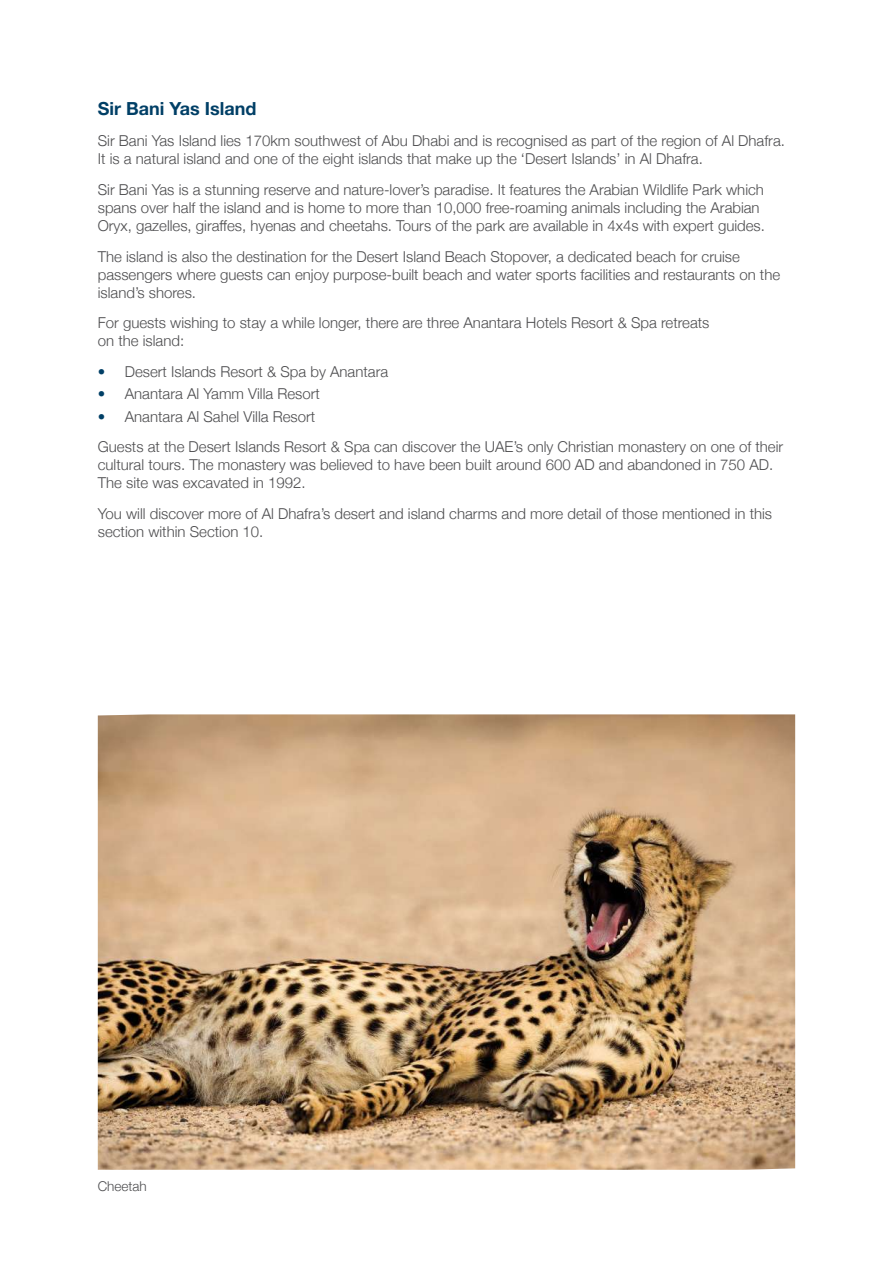
<style>
.page{position:relative;width:893px;height:1263px;background:#fff}
.page>*{position:absolute;margin:0;border:0;box-sizing:border-box;transform-origin:0 0}
.t1{font:700 18px "Helvetica Neue";color:#003f66}
.t2{font:300 15px/18px "Helvetica Neue";color:#4d4d4f}
.t3{font:300 13.5px "Helvetica Neue";color:#4d4d4f}
.s1{color:#003f66}
</style>
<div class="page">
<img style="left:98px;top:714px;width:697px;height:456px">
<p class="t1" style="left:98px;top:95px;width:160px">Sir Bani Yas Island</p>
<p class="t2" style="left:98px;top:131px;width:689px">Sir Bani Yas Island lies 170km southwest of Abu Dhabi and is recognised as part of the region of Al Dhafra.<br>It is a natural island and one of the eight islands that make up the ‘Desert Islands’ in Al Dhafra.</p>
<p class="t2" style="left:98px;top:179px;width:669px">Sir Bani Yas is a stunning reserve and nature-lover’s paradise. It features the Arabian Wildlife Park which spans over half the island and is home to more than 10,000 free-roaming animals including the Arabian<br>Oryx, gazelles, giraffes, hyenas and cheetahs. Tours of the park are available in 4x4s with expert guides.</p>
<p class="t2" style="left:98px;top:246px;width:684px">The island is also the destination for the Desert Island Beach Stopover, a dedicated beach for cruise passengers where guests can enjoy purpose-built beach and water sports facilities and restaurants on the island’s shores.</p>
<p class="t2" style="left:98px;top:313px;width:613px">For guests wishing to stay a while longer, there are three Anantara Hotels Resort &amp; Spa retreats on the island:</p>
<p class="t2" style="left:98px;top:362px;width:292px"><span class="s1">•</span> Desert Islands Resort &amp; Spa by Anantara</p>
<p class="t2" style="left:98px;top:384px;width:224px"><span class="s1">•</span> Anantara Al Yamm Villa Resort</p>
<p class="t2" style="left:98px;top:400px;width:687px;line-height:30.8px"><span class="s1">•</span> Anantara Al Sahel Villa Resort<br>Guests at the Desert Islands Resort &amp; Spa can discover the UAE’s only Christian monastery on one of their</p>
<p class="t2" style="left:98px;top:455px;width:677px">cultural tours. The monastery was believed to have been built around 600 AD and abandoned in 750 AD.<br>The site was excavated in 1992.</p>
<p class="t2" style="left:98px;top:504px;width:676px">You will discover more of Al Dhafra’s desert and island charms and more detail of those mentioned in this section within Section 10.</p>
<p class="t3" style="left:98px;top:1175px;width:51px">Cheetah</p>
</div>
